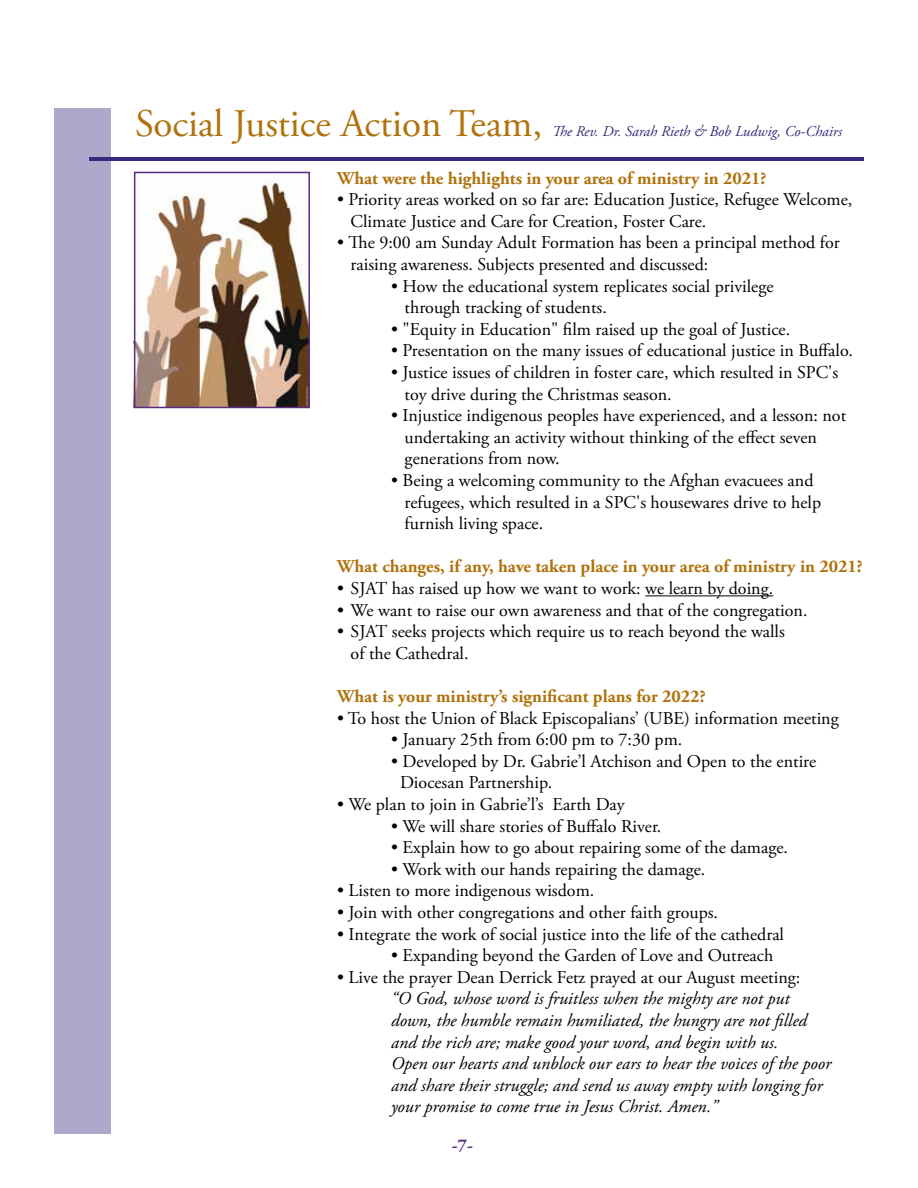
<style>
.page{position:relative;width:918px;height:1188px;background:#fff}
.page>*{position:absolute;margin:0;border:0;box-sizing:border-box;transform-origin:0 0}
.t1{font:39px "Adobe Garamond Pro";color:#b0720c}
.t2{font:18px/21.6px "Adobe Garamond Pro";color:#000}
.t3{font:italic 18px/21.6px "Adobe Garamond Pro";color:#000}
.t4{font:700 18px "Adobe Garamond Pro";color:#b0720c}
.t5{font:700 18px "Adobe Garamond Pro";color:#592c82}
.t6{font:italic 15px "Adobe Garamond Pro";color:#34297b}
</style>
<div class="page">
<div style="left:54px;top:108px;width:56px;height:1026px;background:#aea9ca"></div>
<hr style="left:645px;top:595px;width:128px;height:1px;background:#000">
<hr style="left:90px;top:158px;width:774px;height:3px;background:#34297b">
<img style="left:134px;top:171px;width:176px;height:234px">
<div style="left:134px;top:172px;width:176px;height:236px;border:2px solid #592c82"></div>
<h1 class="t1" style="left:135px;top:101px;width:409px">Social Justice Action Team,</h1>
<p class="t6" style="left:552px;top:123px;width:292px">The Rev. Dr. Sarah Rieth &amp; Bob Ludwig, Co-Chairs</p>
<p class="t4" style="left:337px;top:168px;width:431px">What were the highlights in your area of ministry in 2021?</p>
<p class="t2" style="left:351px;top:189px;width:503px;text-indent:-14px">• Priority areas worked on so far are: Education Justice, Refugee Welcome,<br>Climate Justice and Care for Creation, Foster Care.</p>
<p class="t2" style="left:351px;top:233px;width:491px;text-indent:-14px">• The 9:00 am Sunday Adult Formation has been a principal method for raising awareness. Subjects presented and discussed:</p>
<p class="t2" style="left:405px;top:276px;width:370px;text-indent:-14px">• How the educational system replicates social privilege through tracking of students.</p>
<p class="t2" style="left:391px;top:319px;width:401px">• "Equity in Education" film raised up the goal of Justice.</p>
<p class="t2" style="left:391px;top:341px;width:463px">• Presentation on the many issues of educational justice in Buffalo.</p>
<p class="t2" style="left:405px;top:362px;width:435px;text-indent:-14px">• Justice issues of children in foster care, which resulted in SPC's toy drive during the Christmas season.</p>
<p class="t2" style="left:405px;top:405px;width:443px;text-indent:-14px">• Injustice indigenous peoples have experienced, and a lesson: not undertaking an activity without thinking of the effect seven generations from now.</p>
<p class="t2" style="left:405px;top:470px;width:418px;text-indent:-14px">• Being a welcoming community to the Afghan evacuees and refugees, which resulted in a SPC's housewares drive to help furnish living space.</p>
<p class="t4" style="left:337px;top:556px;width:527px">What changes, if any, have taken place in your area of ministry in 2021?</p>
<p class="t2" style="left:337px;top:578px;width:438px">• SJAT has raised up how we want to work: we learn by doing.</p>
<p class="t2" style="left:337px;top:600px;width:472px">• We want to raise our own awareness and that of the congregation.</p>
<p class="t2" style="left:351px;top:621px;width:436px;text-indent:-14px">• SJAT seeks projects which require us to reach beyond the walls of the Cathedral.</p>
<p class="t4" style="left:337px;top:686px;width:370px">What is your ministry’s significant plans for 2022?</p>
<p class="t2" style="left:337px;top:708px;width:503px">• To host the Union of Black Episcopalians’ (UBE) information meeting</p>
<p class="t2" style="left:391px;top:729px;width:293px">• January 25th from 6:00 pm to 7:30 pm.</p>
<p class="t2" style="left:400px;top:751px;width:418px;text-indent:-9px">• Developed by Dr. Gabrie’l Atchison and Open to the entire<br>Diocesan Partnership.</p>
<p class="t2" style="left:337px;top:794px;width:289px">• We plan to join in Gabrie’l’s Earth Day</p>
<p class="t2" style="left:391px;top:816px;width:272px">• We will share stories of Buffalo River.</p>
<p class="t2" style="left:391px;top:837px;width:398px">• Explain how to go about repairing some of the damage.</p>
<p class="t2" style="left:391px;top:859px;width:316px">• Work with our hands repairing the damage.</p>
<p class="t2" style="left:337px;top:881px;width:259px">• Listen to more indigenous wisdom.</p>
<p class="t2" style="left:337px;top:902px;width:382px">• Join with other congregations and other faith groups.</p>
<p class="t2" style="left:337px;top:924px;width:448px">• Integrate the work of social justice into the life of the cathedral</p>
<p class="t2" style="left:391px;top:945px;width:384px">• Expanding beyond the Garden of Love and Outreach</p>
<p class="t2" style="left:337px;top:967px;width:465px">• Live the prayer Dean Derrick Fetz prayed at our August meeting:</p>
<p class="t3" style="left:391px;top:988px;width:442px">“O God, whose word is fruitless when the mighty are not put down, the humble remain humiliated, the hungry are not filled and the rich are; make good your word, and begin with us.<br>Open our hearts and unblock our ears to hear the voices of the poor and share their struggle; and send us away empty with longing for your promise to come true in Jesus Christ. Amen.”</p>
<p class="t5" style="left:452px;top:1135px;width:23px">-7-</p>
</div>
